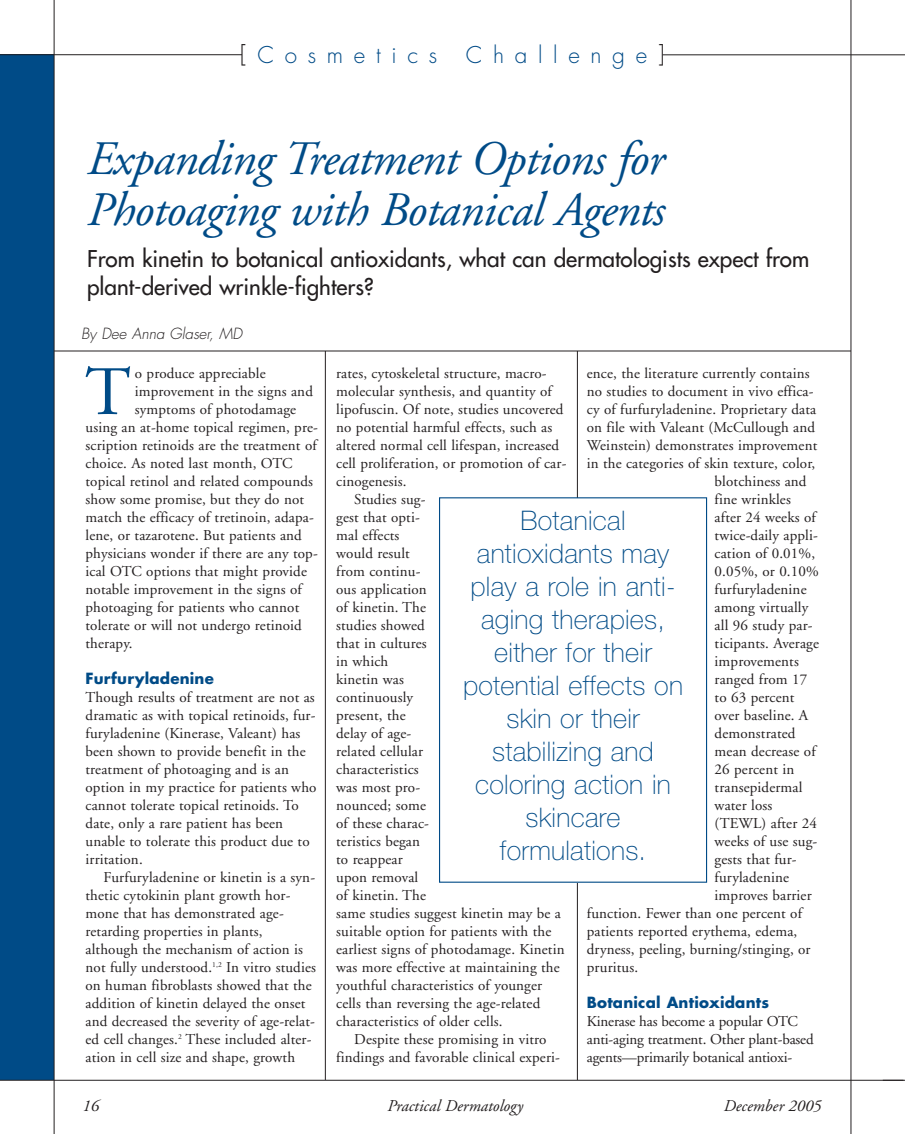
<style>
.page{position:relative;width:905px;height:1134px;background:#fff}
.page>*{position:absolute;margin:0;border:0;box-sizing:border-box;transform-origin:0 0}
.t1{font:69.3px "Adobe Garamond";color:#004b87}
.t2{font:italic 48px/51px "Adobe Garamond";letter-spacing:-.015em;color:#004b87}
.t3{font:100 27px/33px "Helvetica Neue";letter-spacing:.01em;color:#004b87;text-align:center}
.t4{font:22.5px/28.5px "Futura";color:#231f20}
.t5{font:300 22.5px "Futura";color:#004b87}
.t6{font:italic 16.5px "Adobe Garamond";color:#231f20}
.t7{font:15px/18px "Adobe Garamond";letter-spacing:.01em;color:#231f20}
.t8{font:15px/18px "Adobe Garamond";letter-spacing:-.01em;color:#231f20}
.t9{font:700 15px "Futura";letter-spacing:.015em;color:#004b87}
.t10{font:italic 300 15px "Futura";color:#231f20}
.s1{color:#231f20}
</style>
<div class="page">
<hr style="left:850px;top:0;width:1px;height:1134px;background:#231f20">
<div style="left:0;top:54px;width:54px;height:1026px;background:#004b87"></div>
<hr style="left:0;top:54px;width:242px;height:1px;background:#231f20">
<hr style="left:662px;top:54px;width:242px;height:1px;background:#231f20">
<hr style="left:54px;top:0;width:1px;height:1134px;background:#231f20">
<hr style="left:325px;top:351px;width:1px;height:729px;background:#231f20">
<hr style="left:577px;top:727px;width:1px;height:353px;background:#231f20">
<hr style="left:577px;top:351px;width:1px;height:407px;background:#231f20">
<hr style="left:54px;top:351px;width:796px;height:1px;background:#231f20">
<hr style="left:0;top:1080px;width:903px;height:1px;background:#231f20">
<div style="left:439px;top:498px;width:267px;height:384px;background:#fff"></div>
<div style="left:439px;top:497px;width:268px;height:386px;border:1px solid #004b87"></div>
<h3 class="t5" style="left:240px;top:45px;width:199px"><span class="s1">[</span>Cosmetics</h3>
<h3 class="t5" style="left:465px;top:45px;width:200px">Challenge<span class="s1">]</span></h3>
<h2 class="t2" style="left:87px;top:138px;width:579px">Expanding Treatment Options for<br>Photoaging with Botanical Agents</h2>
<h3 class="t4" style="left:87px;top:246px;width:723px">From kinetin to botanical antioxidants, what can dermatologists expect from plant-derived wrinkle-fighters?</h3>
<p class="t10" style="left:81px;top:327px;width:163px">By Dee Anna Glaser, MD</p>
<h1 class="t1" style="left:85px;top:364px;width:47px">T</h1>
<p class="t7" style="left:135px;top:366px;width:132px">o produce appreciable</p>
<p class="t7" style="left:135px;top:384px;width:179px">improvement in the signs and</p>
<p class="t7" style="left:135px;top:402px;width:163px">symptoms of photodamage</p>
<p class="t7" style="left:86px;top:420px;width:234px">using an at-home topical regimen, pre-</p>
<p class="t7" style="left:86px;top:438px;width:233px">scription retinoids are the treatment of</p>
<p class="t7" style="left:86px;top:456px;width:209px">choice. As noted last month, OTC</p>
<p class="t7" style="left:86px;top:474px;width:229px">topical retinol and related compounds</p>
<p class="t7" style="left:86px;top:492px;width:220px">show some promise, but they do not</p>
<p class="t7" style="left:86px;top:510px;width:230px">match the efficacy of tretinoin, adapa-</p>
<p class="t7" style="left:86px;top:528px;width:218px">lene, or tazarotene. But patients and</p>
<p class="t7" style="left:86px;top:546px;width:234px">physicians wonder if there are any top-</p>
<p class="t7" style="left:86px;top:564px;width:223px">ical OTC options that might provide</p>
<p class="t7" style="left:86px;top:582px;width:218px">notable improvement in the signs of</p>
<p class="t7" style="left:86px;top:600px;width:215px">photoaging for patients who cannot</p>
<p class="t7" style="left:86px;top:618px;width:218px">tolerate or will not undergo retinoid</p>
<p class="t7" style="left:85px;top:636px;width:48px">therapy.</p>
<p class="t9" style="left:86px;top:672px;width:130px">Furfuryladenine</p>
<p class="t7" style="left:86px;top:690px;width:232px">Though results of treatment are not as dramatic as with topical retinoids, fur&shy;furyladenine (Kinerase, Valeant) has been shown to provide benefit in the treatment of photoaging and is an option in my practice for patients who cannot tolerate topical retinoids. To date, only a rare patient has been unable to tolerate this product due to irritation.</p>
<p class="t7" style="left:86px;top:870px;width:232px;text-indent:18px">Furfuryladenine or kinetin is a syn&shy;thetic cytokinin plant growth hor&shy;mone that has demonstrated age&shy;retarding properties in plants, although the mechanism of action is not fully understood.<sup>1,2</sup> In vitro studies on human fibroblasts showed that the addition of kinetin delayed the onset and decreased the severity of age-relat&shy;ed cell changes.<sup>2</sup> These included alter&shy;ation in cell size and shape, growth</p>
<p class="t7" style="left:336px;top:366px;width:212px">rates, cytoskeletal structure, macro-</p>
<p class="t7" style="left:336px;top:384px;width:217px">molecular synthesis, and quantity of</p>
<p class="t7" style="left:336px;top:402px;width:229px">lipofuscin. Of note, studies uncovered</p>
<p class="t7" style="left:336px;top:420px;width:217px">no potential harmful effects, such as</p>
<p class="t7" style="left:336px;top:438px;width:224px">altered normal cell lifespan, increased</p>
<p class="t7" style="left:336px;top:456px;width:232px">cell proliferation, or promotion of car-</p>
<p class="t7" style="left:336px;top:474px;width:72px">cinogenesis.</p>
<p class="t7" style="left:354px;top:492px;width:73px">Studies sug-</p>
<p class="t7" style="left:336px;top:510px;width:85px">gest that opti-</p>
<p class="t7" style="left:336px;top:528px;width:65px">mal effects</p>
<p class="t7" style="left:336px;top:546px;width:75px">would result</p>
<p class="t7" style="left:336px;top:564px;width:86px">from continu-</p>
<p class="t7" style="left:336px;top:582px;width:92px">ous application</p>
<p class="t7" style="left:336px;top:600px;width:91px">of kinetin. The</p>
<p class="t7" style="left:336px;top:618px;width:90px">studies showed</p>
<p class="t7" style="left:336px;top:636px;width:92px">that in cultures</p>
<p class="t7" style="left:336px;top:654px;width:54px">in which</p>
<p class="t7" style="left:336px;top:672px;width:69px">kinetin was</p>
<p class="t7" style="left:336px;top:690px;width:78px">continuously</p>
<p class="t7" style="left:336px;top:708px;width:71px">present, the</p>
<p class="t7" style="left:336px;top:726px;width:77px">delay of age-</p>
<p class="t7" style="left:336px;top:744px;width:88px">related cellular</p>
<p class="t7" style="left:336px;top:762px;width:84px">characteristics</p>
<p class="t7" style="left:336px;top:780px;width:85px">was most pro-</p>
<p class="t7" style="left:336px;top:798px;width:91px">nounced; some</p>
<p class="t7" style="left:336px;top:816px;width:94px">of these charac-</p>
<p class="t7" style="left:336px;top:834px;width:85px">teristics began</p>
<p class="t7" style="left:336px;top:852px;width:68px">to reappear</p>
<p class="t7" style="left:336px;top:870px;width:84px">upon removal</p>
<p class="t7" style="left:336px;top:888px;width:91px">of kinetin. The</p>
<p class="t7" style="left:336px;top:906px;width:226px">same studies suggest kinetin may be a</p>
<p class="t7" style="left:336px;top:924px;width:217px">suitable option for patients with the</p>
<p class="t7" style="left:336px;top:942px;width:230px">earliest signs of photodamage. Kinetin</p>
<p class="t7" style="left:336px;top:960px;width:225px">was more effective at maintaining the</p>
<p class="t7" style="left:336px;top:978px;width:207px">youthful characteristics of younger</p>
<p class="t7" style="left:336px;top:996px;width:206px">cells than reversing the age-related</p>
<p class="t7" style="left:336px;top:1014px;width:168px">characteristics of older cells.</p>
<p class="t7" style="left:354px;top:1032px;width:194px">Despite these promising in vitro</p>
<p class="t7" style="left:336px;top:1050px;width:225px">findings and favorable clinical experi-</p>
<p class="t7" style="left:587px;top:366px;width:224px">ence, the literature currently contains</p>
<p class="t7" style="left:587px;top:384px;width:228px">no studies to document in vivo effica-</p>
<p class="t7" style="left:587px;top:402px;width:231px">cy of furfuryladenine. Proprietary data</p>
<p class="t7" style="left:587px;top:420px;width:230px">on file with Valeant (McCullough and</p>
<p class="t7" style="left:587px;top:438px;width:232px">Weinstein) demonstrates improvement</p>
<p class="t7" style="left:587px;top:456px;width:230px">in the categories of skin texture, color,</p>
<p class="t7" style="left:714px;top:474px;width:93px">blotchiness and</p>
<p class="t7" style="left:714px;top:492px;width:78px">fine wrinkles</p>
<p class="t7" style="left:714px;top:510px;width:103px">after 24 weeks of</p>
<p class="t7" style="left:714px;top:528px;width:105px">twice-daily appli-</p>
<p class="t7" style="left:714px;top:546px;width:102px">cation of 0.01%,</p>
<p class="t7" style="left:714px;top:564px;width:106px">0.05%, or 0.10%</p>
<p class="t7" style="left:714px;top:582px;width:93px">furfuryladenine</p>
<p class="t7" style="left:714px;top:600px;width:95px">among virtually</p>
<p class="t7" style="left:714px;top:618px;width:100px">all 96 study par-</p>
<p class="t7" style="left:714px;top:636px;width:106px">ticipants. Average</p>
<p class="t7" style="left:714px;top:654px;width:86px">improvements</p>
<p class="t7" style="left:714px;top:672px;width:94px">ranged from 17</p>
<p class="t7" style="left:714px;top:690px;width:81px">to 63 percent</p>
<p class="t7" style="left:714px;top:708px;width:95px">over baseline. A</p>
<p class="t7" style="left:714px;top:726px;width:82px">demonstrated</p>
<p class="t7" style="left:714px;top:744px;width:103px">mean decrease of</p>
<p class="t7" style="left:714px;top:762px;width:81px">26 percent in</p>
<p class="t7" style="left:714px;top:780px;width:89px">transepidermal</p>
<p class="t7" style="left:714px;top:798px;width:59px">water loss</p>
<p class="t7" style="left:714px;top:816px;width:104px">(TEWL) after 24</p>
<p class="t7" style="left:714px;top:834px;width:104px">weeks of use sug-</p>
<p class="t7" style="left:714px;top:852px;width:84px">gests that fur-</p>
<p class="t7" style="left:714px;top:870px;width:76px">furyladenine</p>
<p class="t7" style="left:714px;top:888px;width:99px">improves barrier</p>
<p class="t7" style="left:587px;top:906px;width:217px">function. Fewer than one percent of</p>
<p class="t7" style="left:587px;top:924px;width:212px">patients reported erythema, edema,</p>
<p class="t7" style="left:587px;top:942px;width:225px">dryness, peeling, burning/stinging, or</p>
<p class="t7" style="left:587px;top:960px;width:53px">pruritus.</p>
<p class="t9" style="left:587px;top:996px;width:184px">Botanical Antioxidants</p>
<p class="t8" style="left:587px;top:1014px;width:228px">Kinerase has become a popular OTC anti-aging treatment. Other plant-based agents—primarily botanical antioxi-</p>
<h3 class="t3" style="left:463px;top:506px;width:221px">Botanical antioxidants may play a role in anti&shy;aging therapies, either for their potential effects on skin or their stabilizing and coloring action in skincare formulations.</h3>
<p class="t6" style="left:82px;top:1099px;width:18px">16</p>
<p class="t6" style="left:387px;top:1099px;width:137px">Practical Dermatology</p>
<p class="t6" style="left:723px;top:1099px;width:99px">December 2005</p>
</div>
